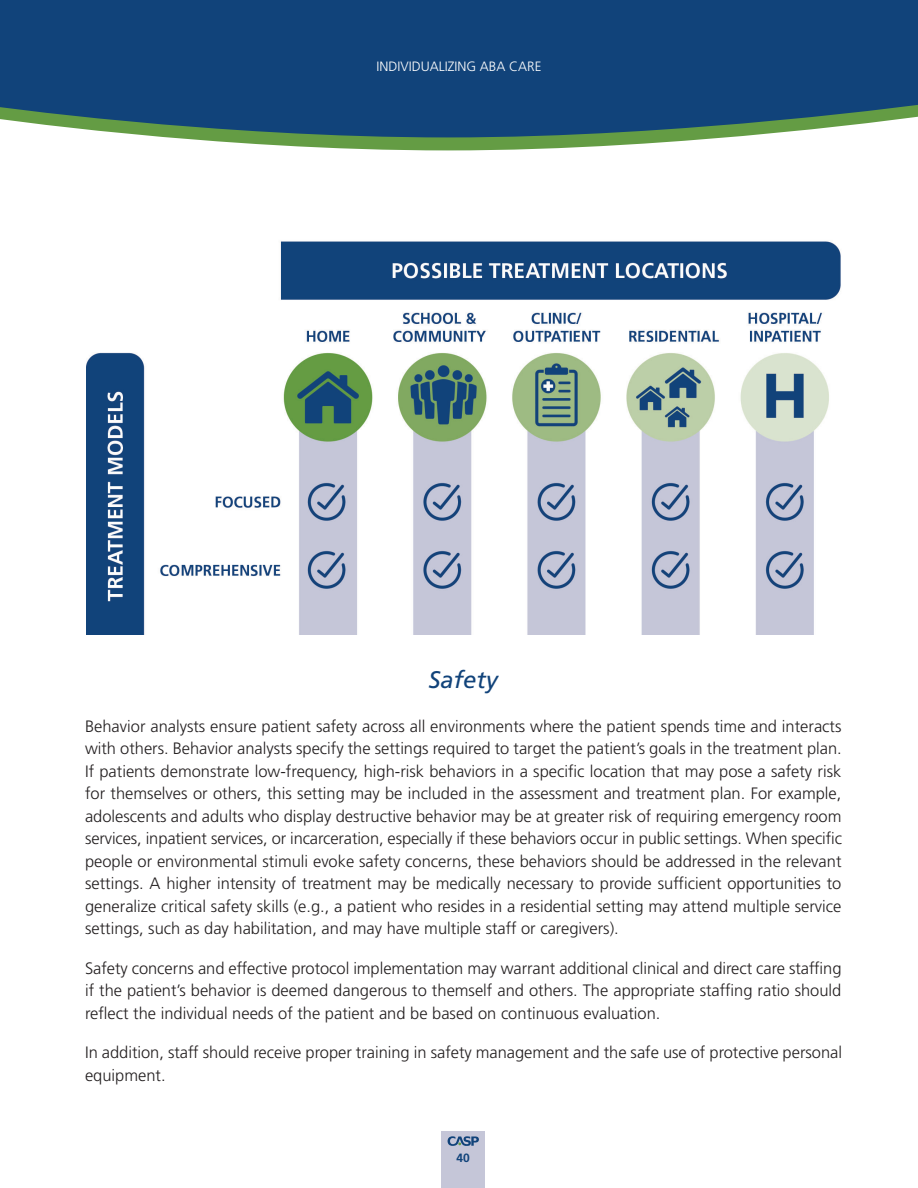
<style>
.page{position:relative;width:918px;height:1188px;background:#fff}
.page>*{position:absolute;margin:0;border:0;box-sizing:border-box;transform-origin:0 0}
.Heading_3{font:italic 24px "Frutiger LT Std";color:#11437a}
.Paragraph_first_space_after{font:300 16.5px/22.5px "Frutiger LT Std";color:#231f20;text-align:justify}
.header_right{font:300 13.5px "Frutiger LT Std";color:#fff}
.folio{font:700 12px "Frutiger LT Std";color:#11437a}
</style>
<div class="page">
<svg style="left:164px;top:137px;width:566px;height:13px;fill:#649c44"></svg>
<svg style="left:0;top:0;width:918px;height:137px;background:#1b4c7a"></svg>
<div style="left:442px;top:1131px;width:43px;height:57px;background:#c5c6d8"></div>
<svg style="left:448px;top:1136px;width:31px;height:10px"></svg>
<img style="left:86px;top:241px;width:755px;height:394px">
<p class="header_right" style="left:376px;top:58px;width:167px">INDIVIDUALIZING ABA CARE</p>
<p class="Heading_3" style="left:429px;top:665px;width:71px">Safety</p>
<p class="Paragraph_first_space_after" style="left:85px;top:715px;width:759px">Behavior analysts ensure patient safety across all environments where the patient spends time and interacts with others. Behavior analysts specify the settings required to target the patient’s goals in the treatment plan.<br>If patients demonstrate low-frequency, high-risk behaviors in a specific location that may pose a safety risk for themselves or others, this setting may be included in the assessment and treatment plan. For example, adolescents and adults who display destructive behavior may be at greater risk of requiring emergency room services, inpatient services, or incarceration, especially if these behaviors occur in public settings. When specific people or environmental stimuli evoke safety concerns, these behaviors should be addressed in the relevant settings. A higher intensity of treatment may be medically necessary to provide sufficient opportunities to generalize critical safety skills (e.g., a patient who resides in a residential setting may attend multiple service settings, such as day habilitation, and may have multiple staff or caregivers).</p>
<p class="Paragraph_first_space_after" style="left:85px;top:957px;width:758px">Safety concerns and effective protocol implementation may warrant additional clinical and direct care staffing if the patient’s behavior is deemed dangerous to themself and others. The appropriate staffing ratio should reflect the individual needs of the patient and be based on continuous evaluation.</p>
<p class="Paragraph_first_space_after" style="left:85px;top:1041px;width:758px">In addition, staff should receive proper training in safety management and the safe use of protective personal equipment.</p>
<p class="folio" style="left:457px;top:1151px;width:15px">40</p>
</div>
